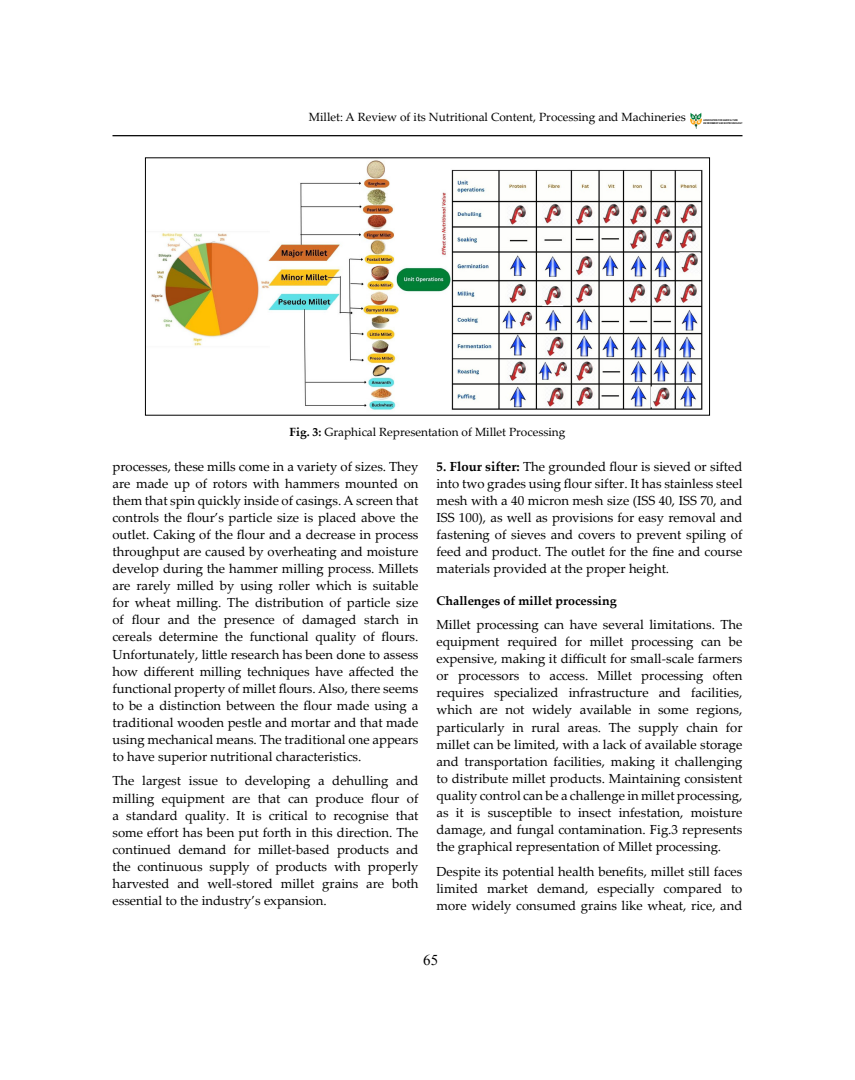
<style>
.page{position:relative;width:855px;height:1080px;background:#fff}
.page>*{position:absolute;margin:0;border:0;box-sizing:border-box;transform-origin:0 0}
.t1{font:15px "Times New Roman";color:#000}
.t2{font:13.12px/17px "Palatino Linotype";color:#000;text-align:justify}
.t3{font:700 12.5px "Palatino Linotype";color:#000}
.t4{font:11.88px "Palatino Linotype";color:#000}
.t5{font:3.75px/5.5px "Humanist 777 BT Black Condensed B";color:#fff}
.t6{font:700 2.5px/2.9px "Arial Narrow";color:#000}
.s1{font-weight:700}
</style>
<div class="page">
<hr style="left:112px;top:135px;width:630px;height:1px;background:#000">
<svg style="left:690px;top:113px;width:12px;height:16px"></svg>
<img style="left:151px;top:160px;width:552px;height:250px">
<div style="left:145px;top:158px;width:565px;height:258px;border:1px solid #000"></div>
<p class="t4" style="left:309px;top:109px;width:378px">Millet: A Review of its Nutritional Content, Processing and Machineries</p>
<p class="t5" style="left:692px;top:114px;width:10px">A A<br>E B</p>
<p class="t6" style="left:704px;top:118px;width:41px">ASSOCIATION FOR AGRICULTURE<br>ENVIRONMENT AND BIOTECHNOLOGY</p>
<p class="t4" style="left:290px;top:424px;width:277px"><span class="s1">Fig. 3:</span> Graphical Representation of Millet Processing</p>
<p class="t2" style="left:112px;top:457px;width:308px">processes, these mills come in a variety of sizes. They are made up of rotors with hammers mounted on them that spin quickly inside of casings. A screen that controls the flour’s particle size is placed above the outlet. Caking of the flour and a decrease in process throughput are caused by overheating and moisture develop during the hammer milling process. Millets are rarely milled by using roller which is suitable for wheat milling. The distribution of particle size of flour and the presence of damaged starch in cereals determine the functional quality of flours.<br>Unfortunately, little research has been done to assess how different milling techniques have affected the functional property of millet flours. Also, there seems to be a distinction between the flour made using a traditional wooden pestle and mortar and that made using mechanical means. The traditional one appears to have superior nutritional characteristics.</p>
<p class="t2" style="left:112px;top:772px;width:308px">The largest issue to developing a dehulling and milling equipment are that can produce flour of a standard quality. It is critical to recognise that some effort has been put forth in this direction. The continued demand for millet-based products and the continuous supply of products with properly harvested and well-stored millet grains are both essential to the industry’s expansion.</p>
<p class="t2" style="left:437px;top:457px;width:308px"><span class="s1">5. Flour sifter:</span> The grounded flour is sieved or sifted into two grades using flour sifter. It has stainless steel mesh with a 40 micron mesh size (ISS 40, ISS 70, and ISS 100), as well as provisions for easy removal and fastening of sieves and covers to prevent spiling of feed and product. The outlet for the fine and course materials provided at the proper height.</p>
<p class="t3" style="left:437px;top:591px;width:182px">Challenges of millet processing</p>
<p class="t2" style="left:437px;top:616px;width:308px">Millet processing can have several limitations. The equipment required for millet processing can be expensive, making it difficult for small-scale farmers or processors to access. Millet processing often requires specialized infrastructure and facilities, which are not widely available in some regions, particularly in rural areas. The supply chain for millet can be limited, with a lack of available storage and transportation facilities, making it challenging to distribute millet products. Maintaining consistent quality control can be a challenge in millet processing, as it is susceptible to insect infestation, moisture damage, and fungal contamination. Fig.3 represents the graphical representation of Millet processing.</p>
<p class="t2" style="left:437px;top:862px;width:308px">Despite its potential health benefits, millet still faces limited market demand, especially compared to more widely consumed grains like wheat, rice, and</p>
<p class="t1" style="left:423px;top:950px;width:16px">65</p>
</div>
